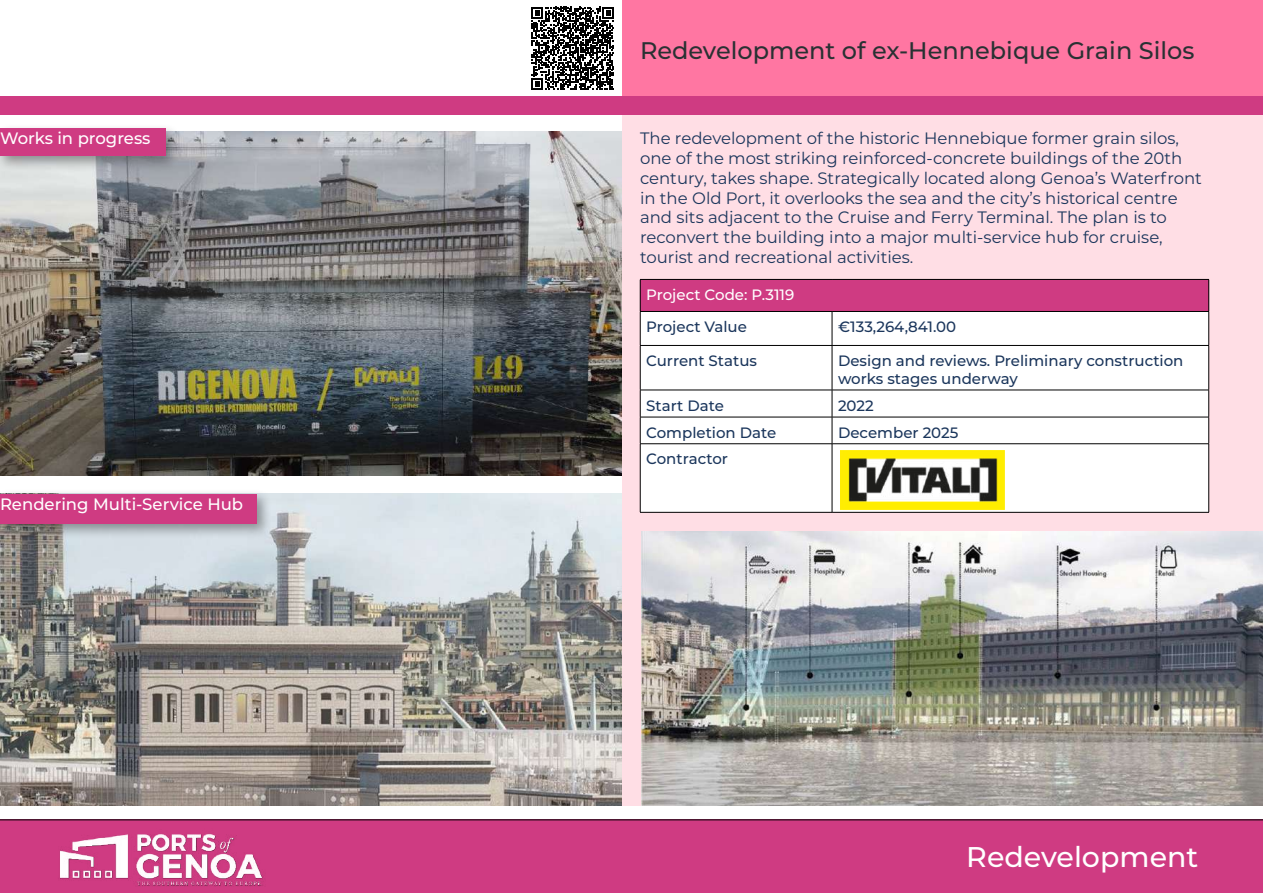
<style>
.page{position:relative;width:1263px;height:893px;background:#fff}
.page>*{position:absolute;margin:0;border:0;box-sizing:border-box;transform-origin:0 0}
.t1{font:500 28.5px "Montserrat";color:#fff}
.t2{font:500 24px "Montserrat";color:#293133}
.t3{font:16.5px/19.8px "Montserrat";color:#1b365c}
.t4{font:500 16.5px "Montserrat";color:#fff}
.t5{font:500 15px/18px "Montserrat";color:#1b365c}
.t6{font:500 15px "Montserrat";color:#fff}
</style>
<div class="page">
<div style="left:0;top:820px;width:1263px;height:73px;background:#cf3b82"></div>
<div style="left:622px;top:105px;width:641px;height:701px;background:#ffdee5"></div>
<div style="left:622px;top:0;width:641px;height:107px;background:#ff76a2"></div>
<img style="left:54px;top:819px;width:223px;height:74px">
<div style="left:0;top:96px;width:1263px;height:18px;background:#cf3b82"></div>
<div style="left:640px;top:279px;width:569px;height:32px;background:#cf3b82"></div>
<div style="left:641px;top:312px;width:567px;height:200px;background:#fff"></div>
<hr style="left:640px;top:279px;width:192px;height:1px;background:#000">
<hr style="left:640px;top:280px;width:1px;height:31px;background:#000">
<hr style="left:832px;top:279px;width:377px;height:1px;background:#000">
<hr style="left:1208px;top:280px;width:1px;height:31px;background:#000">
<hr style="left:640px;top:311px;width:192px;height:1px;background:#000">
<hr style="left:640px;top:312px;width:1px;height:33px;background:#000">
<hr style="left:832px;top:311px;width:377px;height:1px;background:#000">
<hr style="left:832px;top:312px;width:1px;height:33px;background:#000">
<hr style="left:1208px;top:312px;width:1px;height:33px;background:#000">
<hr style="left:640px;top:345px;width:192px;height:1px;background:#000">
<hr style="left:640px;top:346px;width:1px;height:44px;background:#000">
<hr style="left:832px;top:345px;width:377px;height:1px;background:#000">
<hr style="left:832px;top:346px;width:1px;height:44px;background:#000">
<hr style="left:1208px;top:346px;width:1px;height:44px;background:#000">
<hr style="left:640px;top:390px;width:192px;height:1px;background:#000">
<hr style="left:832px;top:390px;width:377px;height:1px;background:#000">
<hr style="left:640px;top:417px;width:192px;height:1px;background:#000">
<svg style="left:640px;top:390px;width:1px;height:53px"></svg>
<hr style="left:832px;top:417px;width:377px;height:1px;background:#000">
<svg style="left:832px;top:390px;width:1px;height:53px"></svg>
<svg style="left:1208px;top:390px;width:1px;height:53px"></svg>
<hr style="left:640px;top:443px;width:192px;height:1px;background:#000">
<hr style="left:640px;top:444px;width:1px;height:68px;background:#000">
<hr style="left:832px;top:443px;width:377px;height:1px;background:#000">
<hr style="left:832px;top:444px;width:1px;height:68px;background:#000">
<hr style="left:1208px;top:444px;width:1px;height:68px;background:#000">
<hr style="left:640px;top:512px;width:192px;height:1px;background:#000">
<hr style="left:832px;top:512px;width:377px;height:1px;background:#000">
<img style="left:841px;top:450px;width:164px;height:59px">
<img style="left:0;top:132px;width:621px;height:344px">
<img style="left:0;top:494px;width:621px;height:312px">
<img style="left:642px;top:531px;width:621px;height:275px">
<svg style="left:531px;top:7px;width:83px;height:83px"></svg>
<div style="left:0;top:124px;width:181px;height:47px;background:#000;opacity:.38"></div>
<div style="left:0;top:128px;width:165px;height:28px;background:#cf3b82"></div>
<div style="left:0;top:489px;width:272px;height:50px;background:#000;opacity:.38"></div>
<div style="left:0;top:494px;width:256px;height:29px;background:#cf3b82"></div>
<p class="t4" style="left:0;top:127px;width:152px">Works in progress</p>
<p class="t4" style="left:0;top:492px;width:245px">Rendering Multi-Service Hub</p>
<h2 class="t2" style="left:640px;top:34px;width:556px">Redevelopment of ex-Hennebique Grain Silos</h2>
<p class="t3" style="left:640px;top:128px;width:563px">The redevelopment of the historic Hennebique former grain silos, one of the most striking reinforced-concrete buildings of the 20th century, takes shape. Strategically located along Genoa’s Waterfront in the Old Port, it overlooks the sea and the city’s historical centre and sits adjacent to the Cruise and Ferry Terminal. The plan is to reconvert the building into a major multi-service hub for cruise, tourist and recreational activities.</p>
<p class="t6" style="left:646px;top:284px;width:150px">Project Code: P.3119</p>
<p class="t5" style="left:646px;top:317px;width:102px">Project Value</p>
<p class="t5" style="left:838px;top:317px;width:120px">€133,264,841.00</p>
<p class="t5" style="left:646px;top:351px;width:112px">Current Status</p>
<p class="t5" style="left:838px;top:351px;width:347px">Design and reviews. Preliminary construction works stages underway</p>
<p class="t5" style="left:646px;top:396px;width:79px">Start Date</p>
<p class="t5" style="left:838px;top:396px;width:37px">2022</p>
<p class="t5" style="left:646px;top:423px;width:132px">Completion Date</p>
<p class="t5" style="left:838px;top:423px;width:122px">December 2025</p>
<p class="t5" style="left:646px;top:449px;width:83px">Contractor</p>
<h1 class="t1" style="left:966px;top:836px;width:234px">Redevelopment</h1>
</div>
